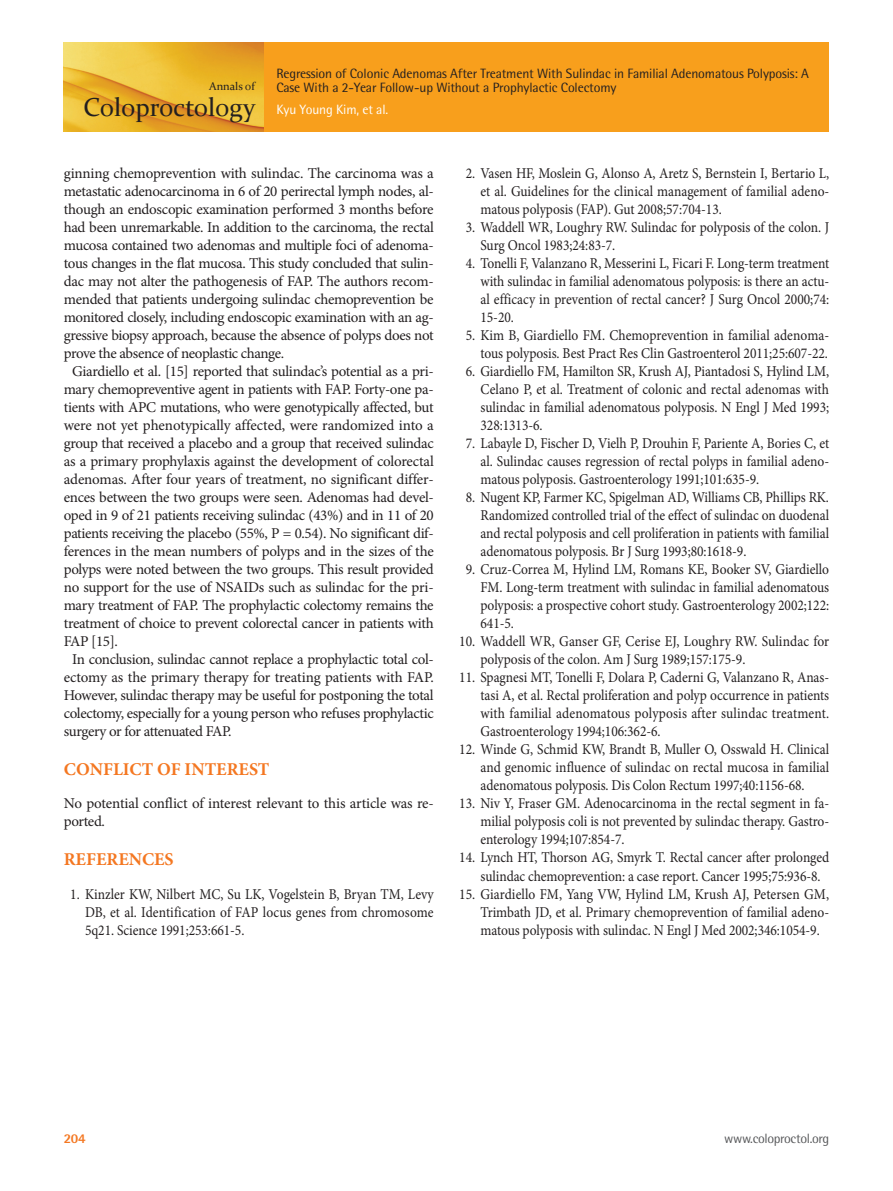
<style>
.page{position:relative;width:893px;height:1191px;background:#fff}
.page>*{position:absolute;margin:0;border:0;box-sizing:border-box;transform-origin:0 0}
.t1{font:25.95px "Constantia";color:#231f20}
.본문제목_대{font:700 18px "Minion Pro";color:#f47721}
.본문{font:15px/18px "Minion Pro";letter-spacing:-.025em;color:#231f20;text-align:justify}
.참고문헌1{font:15px/18px "Minion Pro";letter-spacing:-.005em;color:#231f20;text-align:justify;scale:.9 1}
.참고문헌2{font:15px/18px "Minion Pro";letter-spacing:-.005em;color:#231f20;text-align:justify;scale:.9 1}
.t2{font:13.5px/13.5px "Rotis Semi Sans Std";letter-spacing:-.01em;color:#231f20}
.t3{font:13.5px "Rotis Semi Sans Std";letter-spacing:-.025em;color:#57585a}
.t4{font:13.5px "Rotis Semi Sans Std";letter-spacing:-.01em;color:#fff}
.t5{font:800 13.5px "Rotis Semi Sans Std";color:#f47721}
.t6{font:11.25px "Constantia";color:#231f20}
</style>
<div class="page">
<div style="left:264px;top:43px;width:565px;height:89px;background:#f89f1c"></div>
<img style="left:64px;top:43px;width:200px;height:89px">
<p class="t6" style="left:209px;top:79px;width:47px">Annals of</p>
<h1 class="t1" style="left:83px;top:90px;width:174px">Coloproctology</h1>
<p class="t2" style="left:276px;top:67px;width:534px">Regression of Colonic Adenomas After Treatment With Sulindac in Familial Adenomatous Polyposis: A<br>Case With a 2-Year Follow-up Without a Prophylactic Colectomy</p>
<p class="t4" style="left:276px;top:101px;width:113px">Kyu Young Kim, et al.</p>
<p class="본문" style="left:64px;top:164px;width:371px">ginning chemoprevention with sulindac. The carcinoma was a metastatic adenocarcinoma in 6 of 20 perirectal lymph nodes, al&shy;though an endoscopic examination performed 3 months before had been unremarkable. In addition to the carcinoma, the rectal mucosa contained two adenomas and multiple foci of adenoma&shy;tous changes in the flat mucosa. This study concluded that sulin&shy;dac may not alter the pathogenesis of FAP. The authors recom&shy;mended that patients undergoing sulindac chemoprevention be monitored closely, including endoscopic examination with an ag&shy;gressive biopsy approach, because the absence of polyps does not prove the absence of neoplastic change.</p>
<p class="본문" style="left:64px;top:362px;width:372px;text-indent:9px">Giardiello et al. [15] reported that sulindac’s potential as a pri&shy;mary chemopreventive agent in patients with FAP. Forty-one pa&shy;tients with APC mutations, who were genotypically affected, but were not yet phenotypically affected, were randomized into a group that received a placebo and a group that received sulindac as a primary prophylaxis against the development of colorectal adenomas. After four years of treatment, no significant differ&shy;ences between the two groups were seen. Adenomas had devel&shy;oped in 9 of 21 patients receiving sulindac (43%) and in 11 of 20 patients receiving the placebo (55%, P = 0.54). No significant dif&shy;ferences in the mean numbers of polyps and in the sizes of the polyps were noted between the two groups. This result provided no support for the use of NSAIDs such as sulindac for the pri&shy;mary treatment of FAP. The prophylactic colectomy remains the treatment of choice to prevent colorectal cancer in patients with FAP [15].</p>
<p class="본문" style="left:64px;top:650px;width:372px;text-indent:9px">In conclusion, sulindac cannot replace a prophylactic total col&shy;ectomy as the primary therapy for treating patients with FAP.<br>However, sulindac therapy may be useful for postponing the total colectomy, especially for a young person who refuses prophylactic surgery or for attenuated FAP.</p>
<p class="본문제목_대" style="left:64px;top:756px;width:207px">CONFLICT OF INTEREST</p>
<p class="본문" style="left:64px;top:794px;width:371px">No potential conflict of interest relevant to this article was re&shy;ported.</p>
<p class="본문제목_대" style="left:64px;top:846px;width:111px">REFERENCES</p>
<p class="참고문헌1" style="left:85px;top:884px;width:389px;text-indent:-15px">1. Kinzler KW, Nilbert MC, Su LK, Vogelstein B, Bryan TM, Levy DB, et al. Identification of FAP locus genes from chromosome 5q21. Science 1991;253:661-5.</p>
<p class="참고문헌1" style="left:480px;top:164px;width:389px;text-indent:-15px">2. Vasen HF, Moslein G, Alonso A, Aretz S, Bernstein I, Bertario L, et al. Guidelines for the clinical management of familial adeno&shy;matous polyposis (FAP). Gut 2008;57:704-13.</p>
<p class="참고문헌1" style="left:480px;top:218px;width:389px;text-indent:-15px">3. Waddell WR, Loughry RW. Sulindac for polyposis of the colon. J<br>Surg Oncol 1983;24:83-7.</p>
<p class="참고문헌1" style="left:480px;top:254px;width:389px;text-indent:-15px">4. Tonelli F, Valanzano R, Messerini L, Ficari F. Long-term treatment with sulindac in familial adenomatous polyposis: is there an actu&shy;al efficacy in prevention of rectal cancer? J Surg Oncol 2000;74:<br>15-20.</p>
<p class="참고문헌1" style="left:466px;top:326px;width:405px;text-align:right">5. Kim B, Giardiello FM. Chemoprevention in familial adenoma&shy;tous polyposis. Best Pract Res Clin Gastroenterol 2011;25:607-22.</p>
<p class="참고문헌1" style="left:480px;top:362px;width:389px;text-indent:-15px">6. Giardiello FM, Hamilton SR, Krush AJ, Piantadosi S, Hylind LM, Celano P, et al. Treatment of colonic and rectal adenomas with sulindac in familial adenomatous polyposis. N Engl J Med 1993; 328:1313-6.</p>
<p class="참고문헌1" style="left:480px;top:434px;width:389px;text-indent:-15px">7. Labayle D, Fischer D, Vielh P, Drouhin F, Pariente A, Bories C, et al. Sulindac causes regression of rectal polyps in familial adeno&shy;matous polyposis. Gastroenterology 1991;101:635-9.</p>
<p class="참고문헌1" style="left:480px;top:488px;width:389px;text-indent:-15px">8. Nugent KP, Farmer KC, Spigelman AD, Williams CB, Phillips RK.<br>Randomized controlled trial of the effect of sulindac on duodenal and rectal polyposis and cell proliferation in patients with familial adenomatous polyposis. Br J Surg 1993;80:1618-9.</p>
<p class="참고문헌1" style="left:480px;top:560px;width:389px;text-indent:-15px">9. Cruz-Correa M, Hylind LM, Romans KE, Booker SV, Giardiello FM. Long-term treatment with sulindac in familial adenomatous polyposis: a prospective cohort study. Gastroenterology 2002;122:<br>641-5.</p>
<p class="참고문헌2" style="left:480px;top:632px;width:389px;text-indent:-21px">10. Waddell WR, Ganser GF, Cerise EJ, Loughry RW. Sulindac for polyposis of the colon. Am J Surg 1989;157:175-9.</p>
<p class="참고문헌2" style="left:480px;top:668px;width:389px;text-indent:-21px">11. Spagnesi MT, Tonelli F, Dolara P, Caderni G, Valanzano R, Anas&shy;tasi A, et al. Rectal proliferation and polyp occurrence in patients with familial adenomatous polyposis after sulindac treatment.<br>Gastroenterology 1994;106:362-6.</p>
<p class="참고문헌2" style="left:480px;top:740px;width:389px;text-indent:-21px">12. Winde G, Schmid KW, Brandt B, Muller O, Osswald H. Clinical and genomic influence of sulindac on rectal mucosa in familial adenomatous polyposis. Dis Colon Rectum 1997;40:1156-68.</p>
<p class="참고문헌2" style="left:480px;top:794px;width:389px;text-indent:-21px">13. Niv Y, Fraser GM. Adenocarcinoma in the rectal segment in fa&shy;milial polyposis coli is not prevented by sulindac therapy. Gastro&shy;enterology 1994;107:854-7.</p>
<p class="참고문헌2" style="left:480px;top:848px;width:389px;text-indent:-21px">14. Lynch HT, Thorson AG, Smyrk T. Rectal cancer after prolonged sulindac chemoprevention: a case report. Cancer 1995;75:936-8.</p>
<p class="참고문헌2" style="left:480px;top:884px;width:389px;text-indent:-21px">15. Giardiello FM, Yang VW, Hylind LM, Krush AJ, Petersen GM, Trimbath JD, et al. Primary chemoprevention of familial adeno&shy;matous polyposis with sulindac. N Engl J Med 2002;346:1054-9.</p>
<p class="t5" style="left:64px;top:1129px;width:23px">204</p>
<p class="t3" style="left:724px;top:1130px;width:106px">www.coloproctol.org</p>
</div>
